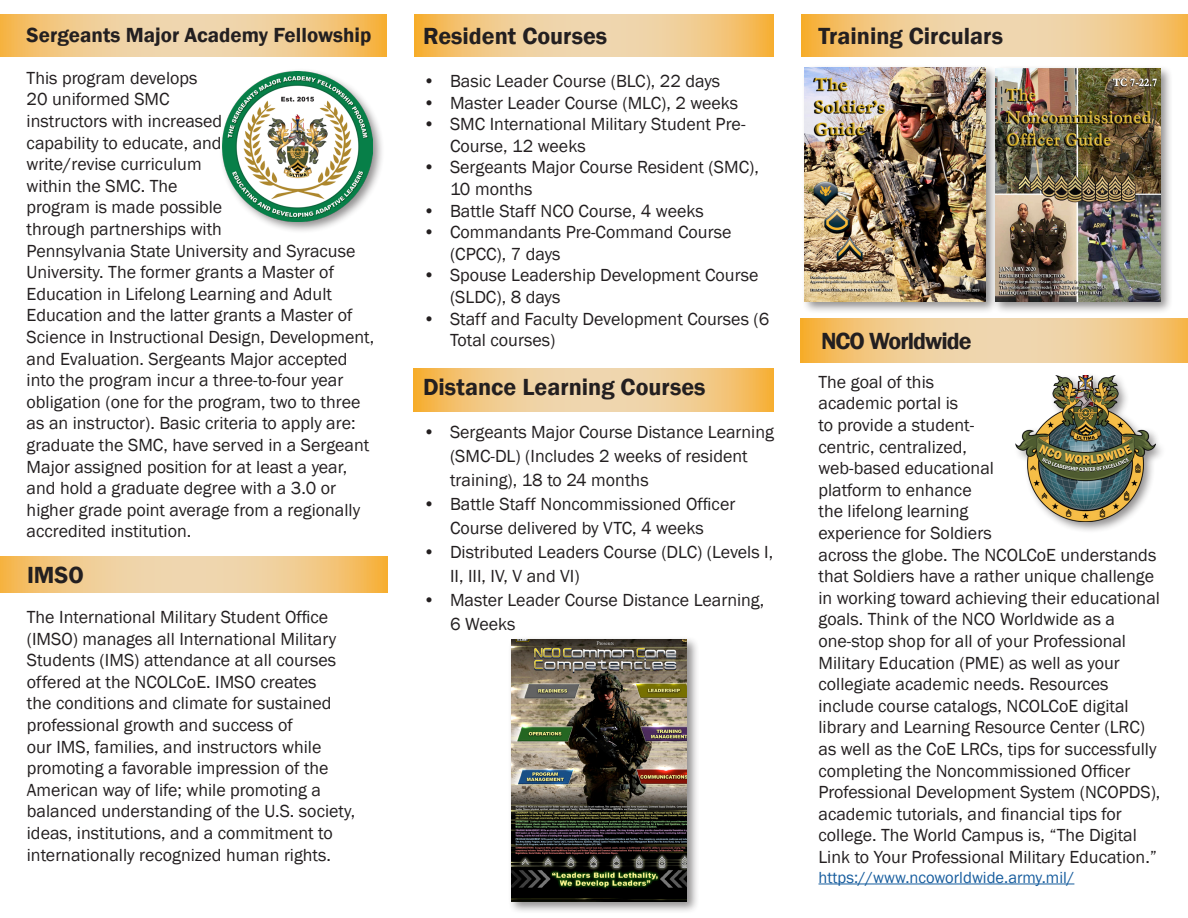
<style>
.page{position:relative;width:1188px;height:918px;background:#fff}
.page>*{position:absolute;margin:0;border:0;box-sizing:border-box;transform-origin:0 0}
.t1{font:600 24px "Franklin Gothic";color:#231f20}
.t2{font:600 24px "Franklin Gothic";letter-spacing:-.04em;color:#231f20}
.t3{font:600 21px "Franklin Gothic";color:#231f20}
.t4{font:18px/21.6px "Franklin Gothic";color:#231f20}
.t5{font:16.5px "Franklin Gothic";color:#175d9e}
</style>
<div class="page">
<svg style="left:801px;top:14px;width:387px;height:42px;background:#f1ca8c"></svg>
<svg style="left:0;top:14px;width:387px;height:42px;background:#f1ca8c"></svg>
<svg style="left:800px;top:318px;width:388px;height:45px;background:#f1ca8c"></svg>
<div style="left:219px;top:68px;width:166px;height:166px;background:#231f20;opacity:.5"></div>
<img style="left:222px;top:71px;width:150px;height:150px">
<div style="left:1014px;top:372px;width:153px;height:162px;background:#231f20;opacity:.5"></div>
<img style="left:1016px;top:375px;width:139px;height:146px">
<div style="left:802px;top:64px;width:196px;height:250px;background:#231f20;opacity:.5"></div>
<img style="left:805px;top:68px;width:181px;height:233px">
<div style="left:992px;top:65px;width:181px;height:249px;background:#231f20;opacity:.5"></div>
<img style="left:995px;top:68px;width:166px;height:233px">
<svg style="left:414px;top:14px;width:360px;height:42px;background:#f1c989"></svg>
<div style="left:508px;top:636px;width:192px;height:279px;background:#231f20;opacity:.5"></div>
<img style="left:511px;top:639px;width:176px;height:263px">
<hr style="left:819px;top:884px;width:255px;height:1px;background:#175d9e">
<svg style="left:0;top:556px;width:387px;height:37px;background:#f1ca8c"></svg>
<svg style="left:413px;top:368px;width:361px;height:44px;background:#f1c989"></svg>
<p class="t3" style="left:27px;top:22px;width:346px">Sergeants Major Academy Fellowship</p>
<p class="t1" style="left:819px;top:21px;width:186px">Training Circulars</p>
<p class="t4" style="left:27px;top:67px;width:349px">This program develops<br>20 uniformed SMC<br>instructors with increased<br>capability to educate, and<br>write/revise curriculum<br>within the SMC. The<br>program is made possible<br>through partnerships with<br>Pennsylvania State University and Syracuse University. The former grants a Master of Education in Lifelong Learning and Adult Education and the latter grants a Master of Science in Instructional Design, Development, and Evaluation. Sergeants Major accepted into the program incur a three-to-four year obligation (one for the program, two to three as an instructor). Basic criteria to apply are: graduate the SMC, have served in a Sergeant Major assigned position for at least a year, and hold a graduate degree with a 3.0 or higher grade point average from a regionally accredited institution.</p>
<p class="t1" style="left:423px;top:21px;width:186px">Resident Courses</p>
<p class="t4" style="left:423px;top:71px;width:299px">• Basic Leader Course (BLC), 22 days</p>
<p class="t4" style="left:423px;top:92px;width:317px">• Master Leader Course (MLC), 2 weeks</p>
<p class="t4" style="left:450px;top:114px;width:297px;text-indent:-27px">• SMC International Military Student Pre-<br>Course, 12 weeks</p>
<p class="t4" style="left:450px;top:157px;width:310px;text-indent:-27px">• Sergeants Major Course Resident (SMC),<br>10 months</p>
<p class="t4" style="left:423px;top:200px;width:282px">• Battle Staff NCO Course, 4 weeks</p>
<p class="t4" style="left:450px;top:222px;width:283px;text-indent:-27px">• Commandants Pre-Command Course (CPCC), 7 days</p>
<p class="t4" style="left:450px;top:265px;width:310px;text-indent:-27px">• Spouse Leadership Development Course (SLDC), 8 days</p>
<p class="t4" style="left:450px;top:308px;width:321px;text-indent:-27px">• Staff and Faculty Development Courses (6<br>Total courses)</p>
<p class="t1" style="left:423px;top:372px;width:284px">Distance Learning Courses</p>
<p class="t4" style="left:450px;top:420px;width:326px;line-height:24px;text-indent:-27px">• Sergeants Major Course Distance Learning (SMC-DL) (Includes 2 weeks of resident training), 18 to 24 months</p>
<p class="t4" style="left:423px;top:492px;width:314px;line-height:24px;text-align:center">• Battle Staff Noncommissioned Officer<br>Course delivered by VTC, 4 weeks</p>
<p class="t4" style="left:450px;top:540px;width:325px;line-height:24px;text-indent:-27px">• Distributed Leaders Course (DLC) (Levels I,<br>II, III, IV, V and VI)</p>
<p class="t4" style="left:450px;top:588px;width:316px;line-height:24px;text-indent:-27px">• Master Leader Course Distance Learning,<br>6 Weeks</p>
<p class="t2" style="left:821px;top:326px;width:152px">NCO Worldwide</p>
<p class="t4" style="left:819px;top:371px;width:343px">The goal of this<br>academic portal is<br>to provide a student-<br>centric, centralized,<br>web-based educational<br>platform to enhance<br>the lifelong learning<br>experience for Soldiers<br>across the globe. The NCOLCoE understands that Soldiers have a rather unique challenge in working toward achieving their educational goals. Think of the NCO Worldwide as a one-stop shop for all of your Professional Military Education (PME) as well as your collegiate academic needs. Resources include course catalogs, NCOLCoE digital library and Learning Resource Center (LRC) as well as the CoE LRCs, tips for successfully completing the Noncommissioned Officer Professional Development System (NCOPDS), academic tutorials, and financial tips for college. The World Campus is, “The Digital Link to Your Professional Military Education.”</p>
<p class="t5" style="left:819px;top:867px;width:257px">https://www.ncoworldwide.army.mil/</p>
<p class="t1" style="left:27px;top:560px;width:58px">IMSO</p>
<p class="t4" style="left:27px;top:607px;width:330px">The International Military Student Office (IMSO) manages all International Military Students (IMS) attendance at all courses offered at the NCOLCoE. IMSO creates<br>the conditions and climate for sustained professional growth and success of<br>our IMS, families, and instructors while promoting a favorable impression of the American way of life; while promoting a balanced understanding of the U.S. society, ideas, institutions, and a commitment to internationally recognized human rights.</p>
</div>
